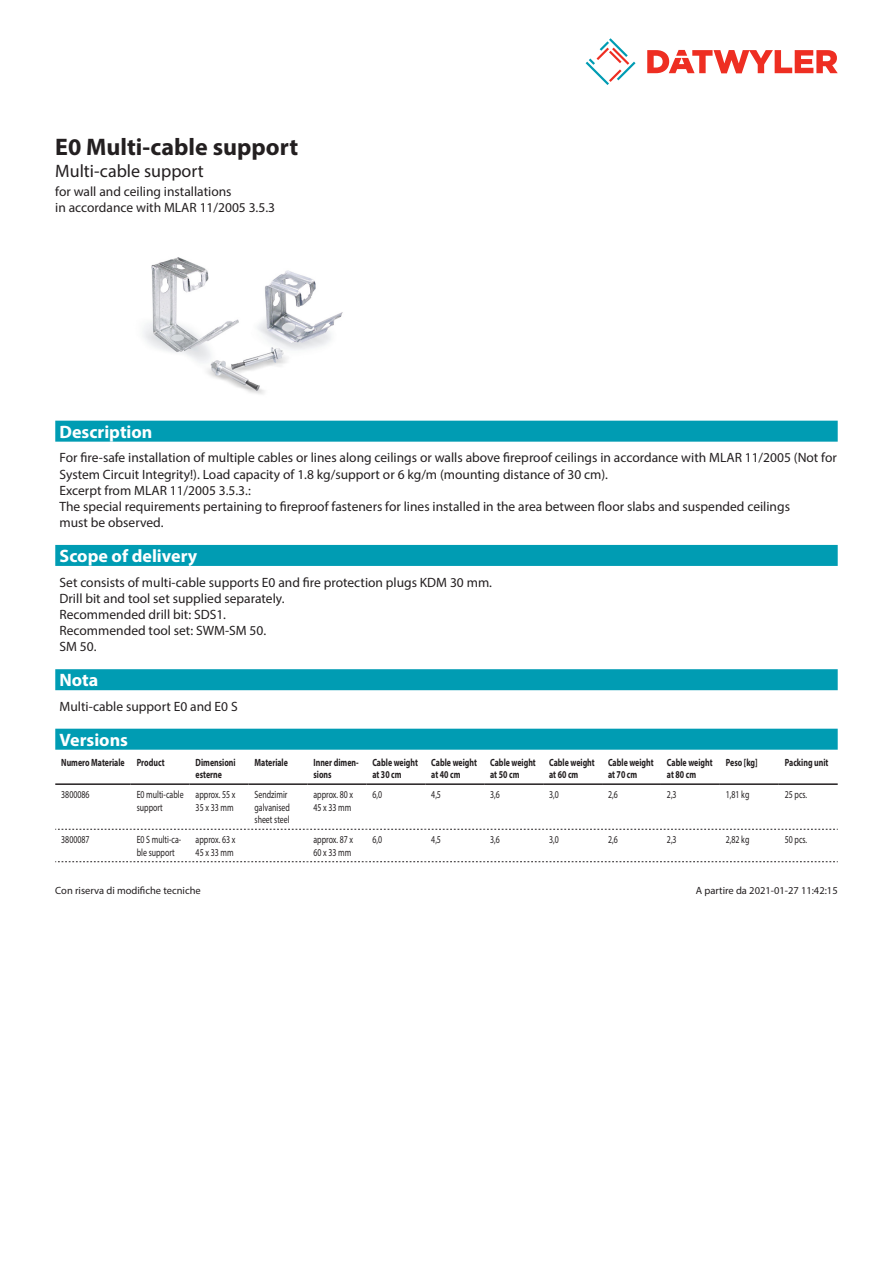
<style>
.page{position:relative;width:893px;height:1263px;background:#fff}
.page>*{position:absolute;margin:0;border:0;box-sizing:border-box;transform-origin:0 0}
.Product_Head{font:700 24px "Myriad Pro";color:#231f20}
.Standard_Head_Proper{font:700 18px "Myriad Pro";color:#fff}
.SubHead{font:18px "Myriad Pro";color:#231f20}
.Standard_text{font:13.5px/16.2px "Myriad Pro";color:#231f20}
.myriadlight{font:10.5px/12.6px "Myriad Pro";color:#231f20;scale:.75 1}
.myriadbold{font:700 10.5px/12.6px "Myriad Pro";color:#231f20;scale:.75 1}
.Footnote{font:10.5px "Myriad Pro";color:#231f20}
</style>
<div class="page">
<svg style="left:586px;top:38px;width:49px;height:47px"></svg>
<svg style="left:647px;top:50px;width:191px;height:23px"></svg>
<div style="left:55px;top:669px;width:783px;height:21px;background:#009cb3"></div>
<img style="left:143px;top:257px;width:200px;height:137px">
<div style="left:55px;top:729px;width:783px;height:21px;background:#009cb3"></div>
<hr style="left:55px;top:783px;width:76px;height:2px;background:#231f20">
<hr style="left:131px;top:783px;width:59px;height:2px;background:#231f20">
<hr style="left:190px;top:783px;width:59px;height:2px;background:#231f20">
<hr style="left:249px;top:783px;width:58px;height:2px;background:#231f20">
<hr style="left:307px;top:783px;width:59px;height:2px;background:#231f20">
<hr style="left:366px;top:783px;width:59px;height:2px;background:#231f20">
<hr style="left:425px;top:783px;width:59px;height:2px;background:#231f20">
<hr style="left:484px;top:783px;width:59px;height:2px;background:#231f20">
<hr style="left:543px;top:783px;width:59px;height:2px;background:#231f20">
<hr style="left:602px;top:783px;width:59px;height:2px;background:#231f20">
<hr style="left:661px;top:783px;width:59px;height:2px;background:#231f20">
<hr style="left:720px;top:783px;width:59px;height:2px;background:#231f20">
<hr style="left:779px;top:783px;width:59px;height:2px;background:#231f20">
<svg style="left:55px;top:829px;width:783px;height:1px"></svg>
<svg style="left:55px;top:861px;width:783px;height:1px"></svg>
<div style="left:55px;top:421px;width:783px;height:21px;background:#009cb3"></div>
<div style="left:55px;top:545px;width:783px;height:21px;background:#009cb3"></div>
<p class="Product_Head" style="left:55px;top:131px;width:244px">E0 Multi-cable support</p>
<p class="SubHead" style="left:55px;top:160px;width:150px">Multi-cable support</p>
<p class="Standard_text" style="left:55px;top:183px;width:221px">for wall and ceiling installations<br>in accordance with MLAR 11/2005 3.5.3</p>
<p class="Standard_Head_Proper" style="left:60px;top:420px;width:94px">Description</p>
<p class="Standard_text" style="left:60px;top:449px;width:779px">For fire-safe installation of multiple cables or lines along ceilings or walls above fireproof ceilings in accordance with MLAR 11/2005 (Not for System Circuit Integrity!). Load capacity of 1.8 kg/support or 6 kg/m (mounting distance of 30 cm).<br>Excerpt from MLAR 11/2005 3.5.3.:<br>The special requirements pertaining to fireproof fasteners for lines installed in the area between floor slabs and suspended ceilings<br>must be observed.</p>
<p class="Standard_Head_Proper" style="left:60px;top:544px;width:139px">Scope of delivery</p>
<p class="Standard_text" style="left:60px;top:574px;width:434px">Set consists of multi-cable supports E0 and fire protection plugs KDM 30 mm.<br>Drill bit and tool set supplied separately.<br>Recommended drill bit: SDS1.<br>Recommended tool set: SWM-SM 50.<br>SM 50.</p>
<p class="Standard_Head_Proper" style="left:60px;top:668px;width:40px">Nota</p>
<p class="Standard_text" style="left:60px;top:698px;width:180px">Multi-cable support E0 and E0 S</p>
<p class="Standard_Head_Proper" style="left:60px;top:728px;width:70px">Versions</p>
<p class="myriadbold" style="left:61px;top:755px;width:86px">Numero Materiale</p>
<p class="myriadbold" style="left:137px;top:755px;width:39px">Product</p>
<p class="myriadbold" style="left:196px;top:755px;width:55px">Dimensioni esterne</p>
<p class="myriadbold" style="left:255px;top:755px;width:46px">Materiale</p>
<p class="myriadbold" style="left:313px;top:755px;width:62px">Inner dimen&shy;sions</p>
<p class="myriadbold" style="left:372px;top:755px;width:62px">Cable weight at 30 cm</p>
<p class="myriadbold" style="left:431px;top:755px;width:62px">Cable weight at 40 cm</p>
<p class="myriadbold" style="left:490px;top:755px;width:62px">Cable weight at 50 cm</p>
<p class="myriadbold" style="left:549px;top:755px;width:62px">Cable weight at 60 cm</p>
<p class="myriadbold" style="left:608px;top:755px;width:62px">Cable weight at 70 cm</p>
<p class="myriadbold" style="left:667px;top:755px;width:62px">Cable weight at 80 cm</p>
<p class="myriadbold" style="left:726px;top:755px;width:44px">Peso [kg]</p>
<p class="myriadbold" style="left:785px;top:755px;width:60px">Packing unit</p>
<p class="myriadlight" style="left:61px;top:788px;width:39px">3800086</p>
<p class="myriadlight" style="left:137px;top:788px;width:64px">E0 multi-cable support</p>
<p class="myriadlight" style="left:196px;top:788px;width:55px">approx. 55 x<br>35 x 33 mm</p>
<p class="myriadlight" style="left:255px;top:788px;width:49px">Sendzimir galvanised sheet steel</p>
<p class="myriadlight" style="left:313px;top:788px;width:55px">approx. 80 x<br>45 x 33 mm</p>
<p class="myriadlight" style="left:372px;top:788px;width:14px">6,0</p>
<p class="myriadlight" style="left:431px;top:788px;width:14px">4,5</p>
<p class="myriadlight" style="left:490px;top:788px;width:14px">3,6</p>
<p class="myriadlight" style="left:549px;top:788px;width:14px">3,0</p>
<p class="myriadlight" style="left:608px;top:788px;width:14px">2,6</p>
<p class="myriadlight" style="left:667px;top:788px;width:14px">2,3</p>
<p class="myriadlight" style="left:726px;top:788px;width:33px">1,81 kg</p>
<p class="myriadlight" style="left:785px;top:788px;width:31px">25 pcs.</p>
<p class="myriadlight" style="left:61px;top:833px;width:39px">3800087</p>
<p class="myriadlight" style="left:137px;top:833px;width:61px">E0 S multi-ca&shy;ble support</p>
<p class="myriadlight" style="left:196px;top:833px;width:55px">approx. 63 x<br>45 x 33 mm</p>
<p class="myriadlight" style="left:313px;top:833px;width:55px">approx. 87 x<br>60 x 33 mm</p>
<p class="myriadlight" style="left:372px;top:833px;width:14px">6,0</p>
<p class="myriadlight" style="left:431px;top:833px;width:14px">4,5</p>
<p class="myriadlight" style="left:490px;top:833px;width:14px">3,6</p>
<p class="myriadlight" style="left:549px;top:833px;width:14px">3,0</p>
<p class="myriadlight" style="left:608px;top:833px;width:14px">2,6</p>
<p class="myriadlight" style="left:667px;top:833px;width:14px">2,3</p>
<p class="myriadlight" style="left:726px;top:833px;width:33px">2,82 kg</p>
<p class="myriadlight" style="left:785px;top:833px;width:31px">50 pcs.</p>
<p class="Footnote" style="left:55px;top:883px;width:147px">Con riserva di modifiche tecniche</p>
<p class="Footnote" style="left:696px;top:883px;width:143px">A partire da 2021-01-27 11:42:15</p>
</div>
